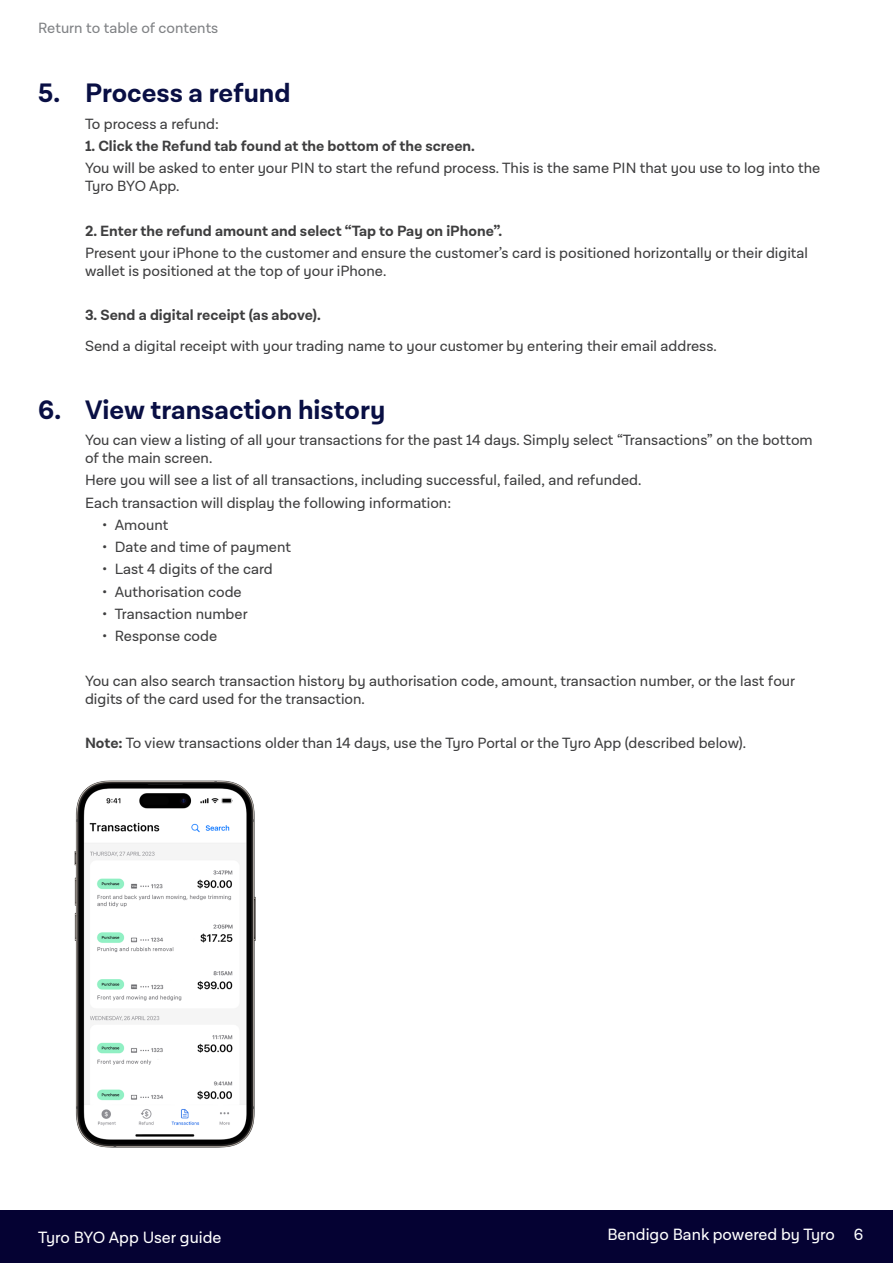
<style>
.page{position:relative;width:893px;height:1263px;background:#fff}
.page>*{position:absolute;margin:0;border:0;box-sizing:border-box;transform-origin:0 0}
.t1{font:700 27px "Lota Grotesque Alt 3";color:#090f44}
.t2{font:16.5px "Lota Grotesque Alt 3";color:#fff}
.Level_2_-_Subheader{font:15px/18px "Lota Grotesque Alt 3";color:#3e3e3f}
.Level_2_-_Subheader-2{font:700 15px "Lota Grotesque Alt 3";color:#3e3e3f}
.Level_3_-_Sub-Subhea{font:15px "Lota Grotesque Alt 3";color:#3e3e3f}
.t3{font:15px "Lota Grotesque Alt 3";color:#808285}
.s1{font-weight:700}
</style>
<div class="page">
<div style="left:0;top:1210px;width:893px;height:53px;background:#050233"></div>
<img style="left:74px;top:780px;width:182px;height:368px">
<p class="t3" style="left:38px;top:20px;width:182px">Return to table of contents</p>
<p class="t1" style="left:38px;top:78px;width:254px">5. Process a refund</p>
<p class="Level_2_-_Subheader" style="left:85px;top:115px;width:135px">To process a refund:</p>
<p class="Level_2_-_Subheader-2" style="left:85px;top:137px;width:391px">1. Click the Refund tab found at the bottom of the screen.</p>
<p class="Level_2_-_Subheader" style="left:85px;top:160px;width:737px">You will be asked to enter your PIN to start the refund process. This is the same PIN that you use to log into the<br>Tyro BYO App.</p>
<p class="Level_2_-_Subheader-2" style="left:85px;top:222px;width:419px">2. Enter the refund amount and select “Tap to Pay on iPhone”.</p>
<p class="Level_2_-_Subheader" style="left:85px;top:244px;width:724px">Present your iPhone to the customer and ensure the customer’s card is positioned horizontally or their digital wallet is positioned at the top of your iPhone.</p>
<p class="Level_2_-_Subheader-2" style="left:85px;top:307px;width:237px">3. Send a digital receipt (as above).</p>
<p class="Level_3_-_Sub-Subhea" style="left:85px;top:338px;width:633px">Send a digital receipt with your trading name to your customer by entering their email address.</p>
<p class="t1" style="left:38px;top:394px;width:349px">6. View transaction history</p>
<p class="Level_2_-_Subheader" style="left:85px;top:431px;width:729px">You can view a listing of all your transactions for the past 14 days. Simply select “Transactions” on the bottom of the main screen.</p>
<p class="Level_2_-_Subheader" style="left:85px;top:472px;width:558px">Here you will see a list of all transactions, including successful, failed, and refunded.</p>
<p class="Level_2_-_Subheader" style="left:85px;top:494px;width:368px">Each transaction will display the following information:</p>
<p class="Level_2_-_Subheader" style="left:102px;top:516px;width:68px">• Amount</p>
<p class="Level_2_-_Subheader" style="left:102px;top:538px;width:191px">• Date and time of payment</p>
<p class="Level_2_-_Subheader" style="left:102px;top:561px;width:172px">• Last 4 digits of the card</p>
<p class="Level_2_-_Subheader" style="left:102px;top:583px;width:141px">• Authorisation code</p>
<p class="Level_2_-_Subheader" style="left:102px;top:605px;width:147px">• Transaction number</p>
<p class="Level_2_-_Subheader" style="left:102px;top:627px;width:117px">• Response code</p>
<p class="Level_2_-_Subheader" style="left:85px;top:672px;width:712px">You can also search transaction history by authorisation code, amount, transaction number, or the last four digits of the card used for the transaction.</p>
<p class="Level_2_-_Subheader" style="left:85px;top:735px;width:663px"><span class="s1">Note:</span> To view transactions older than 14 days, use the Tyro Portal or the Tyro App (described below).</p>
<p class="t2" style="left:607px;top:1226px;width:229px">Bendigo Bank powered by Tyro</p>
<p class="t2" style="left:38px;top:1229px;width:185px">Tyro BYO App User guide</p>
<p class="t2" style="left:854px;top:1226px;width:11px">6</p>
</div>
